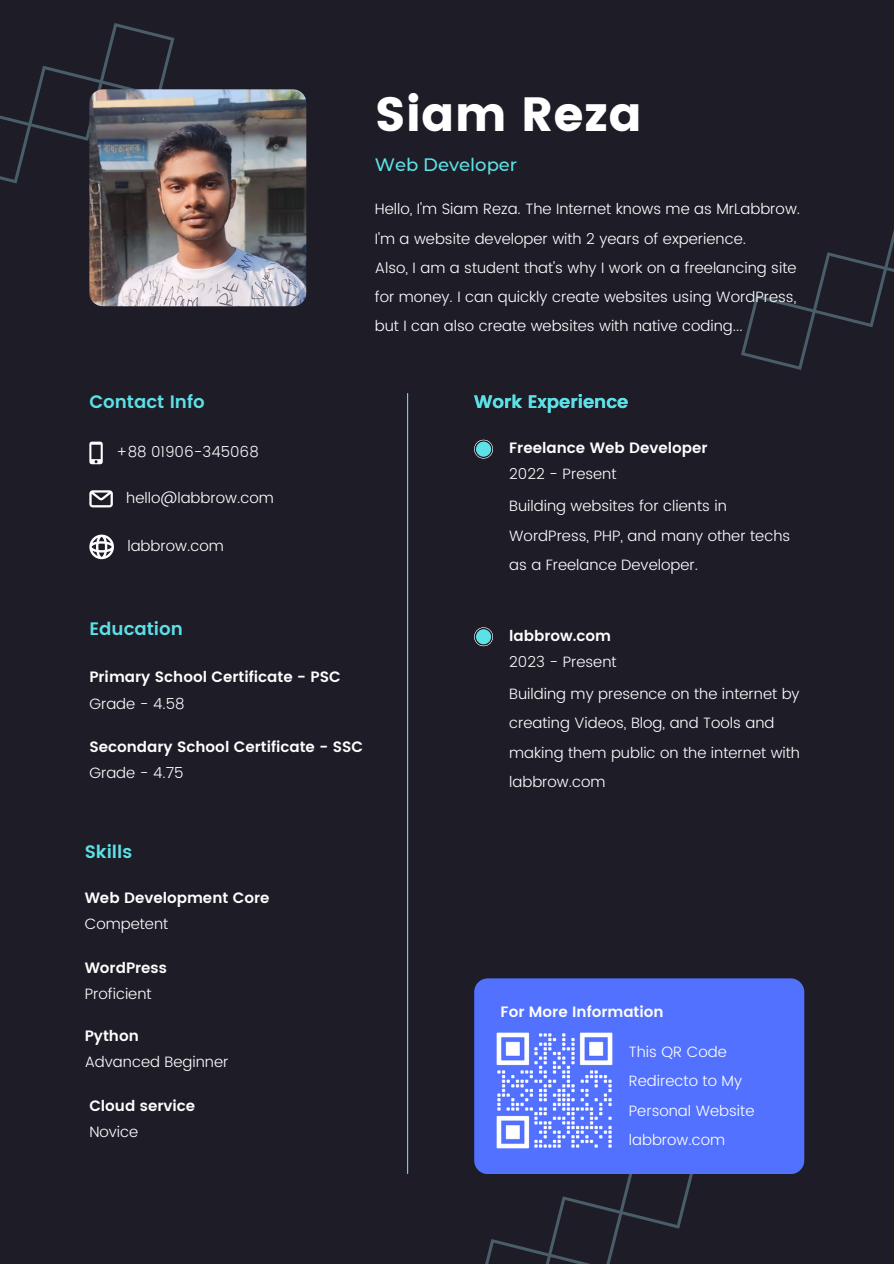
<style>
.page{position:relative;width:894px;height:1264px;background:#fff}
.page>*{position:absolute;margin:0;border:0;box-sizing:border-box;transform-origin:0 0}
.t1{font:48px "Poppins";color:#fff}
.t2{font:600 18px "Poppins";color:#5ce1e6}
.t3{font:500 18px "Montserrat";color:#5ce1e6}
.t4{font:300 15px/29.2px "Poppins";color:#fff}
.t5{font:600 15px "Poppins";color:#fff}
</style>
<div class="page">
<div style="left:0;top:0;width:893px;height:1263px;background:#1e1c27"></div>
<svg style="left:0;top:23px;width:175px;height:161px"></svg>
<svg style="left:741px;top:234px;width:152px;height:136px"></svg>
<svg style="left:474px;top:1164px;width:219px;height:99px"></svg>
<img style="left:89px;top:89px;width:217px;height:217px;border-radius:13px">
<svg style="left:89px;top:490px;width:24px;height:17px"></svg>
<svg style="left:89px;top:534px;width:25px;height:25px"></svg>
<svg style="left:89px;top:441px;width:14px;height:23px"></svg>
<hr style="left:407px;top:393px;width:1px;height:780px;background:#5ce1e6">
<svg style="left:474px;top:440px;width:19px;height:19px"></svg>
<svg style="left:474px;top:627px;width:19px;height:19px"></svg>
<div style="left:474px;top:978px;width:330px;height:196px;background:#5271ff;border-radius:14px"></div>
<img style="left:496px;top:1032px;width:117px;height:117px">
<p class="t1" style="left:374px;top:86px;width:268px">Siam Reza</p>
<p class="t3" style="left:374px;top:153px;width:144px">Web Developer</p>
<h2 class="t4" style="left:374px;top:194px;width:427px">Hello, I'm Siam Reza. The Internet knows me as MrLabbrow.</h2>
<h3 class="t4" style="left:374px;top:224px;width:372px">I'm a website developer with 2 years of experience.</h3>
<p class="t4" style="left:374px;top:253px;width:423px;text-align:justify">Also, I am a student that's why I work on a freelancing site for money. I can quickly create websites using WordPress, but I can also create websites with native coding...</p>
<p class="t2" style="left:89px;top:391px;width:117px">Contact Info</p>
<p class="t4" style="left:116px;top:437px;width:144px">+88 01906-345068</p>
<h1 class="t4" style="left:126px;top:483px;width:149px">hello@labbrow.com</h1>
<h2 class="t4" style="left:127px;top:531px;width:98px">labbrow.com</h2>
<h3 class="t2" style="left:89px;top:618px;width:95px">Education</h3>
<h3 class="t5" style="left:89px;top:668px;width:253px">Primary School Certificate - PSC</h3>
<p class="t4" style="left:89px;top:688px;width:97px">Grade - 4.58</p>
<p class="t5" style="left:89px;top:737px;width:275px">Secondary School Certificate - SSC</p>
<h2 class="t4" style="left:89px;top:758px;width:96px">Grade - 4.75</h2>
<h3 class="t2" style="left:85px;top:841px;width:49px">Skills</h3>
<p class="t5" style="left:85px;top:889px;width:186px">Web Development Core</p>
<h3 class="t4" style="left:85px;top:909px;width:85px">Competent</h3>
<p class="t5" style="left:85px;top:959px;width:84px">WordPress</p>
<h2 class="t4" style="left:85px;top:979px;width:68px">Proficient</h2>
<p class="t5" style="left:85px;top:1027px;width:56px">Python</p>
<h3 class="t4" style="left:85px;top:1047px;width:145px">Advanced Beginner</h3>
<p class="t5" style="left:89px;top:1096px;width:107px">Cloud service</p>
<p class="t4" style="left:89px;top:1116px;width:50px">Novice</p>
<p class="t2" style="left:474px;top:391px;width:156px">Work Experience</p>
<p class="t5" style="left:509px;top:439px;width:200px">Freelance Web Developer</p>
<p class="t4" style="left:509px;top:459px;width:109px">2022 - Present</p>
<h2 class="t4" style="left:509px;top:491px;width:282px">Building websites for clients in<br>WordPress, PHP, and many other techs as a Freelance Developer.</h2>
<p class="t5" style="left:509px;top:626px;width:103px">labbrow.com</p>
<p class="t4" style="left:509px;top:647px;width:109px">2023 - Present</p>
<p class="t4" style="left:509px;top:679px;width:292px">Building my presence on the internet by creating Videos, Blog, and Tools and making them public on the internet with labbrow.com</p>
<p class="t5" style="left:500px;top:1002px;width:164px">For More Information</p>
<p class="t4" style="left:628px;top:1037px;width:127px">This QR Code<br>Redirecto to My<br>Personal Website</p>
<h3 class="t4" style="left:628px;top:1124px;width:98px">labbrow.com</h3>
</div>
